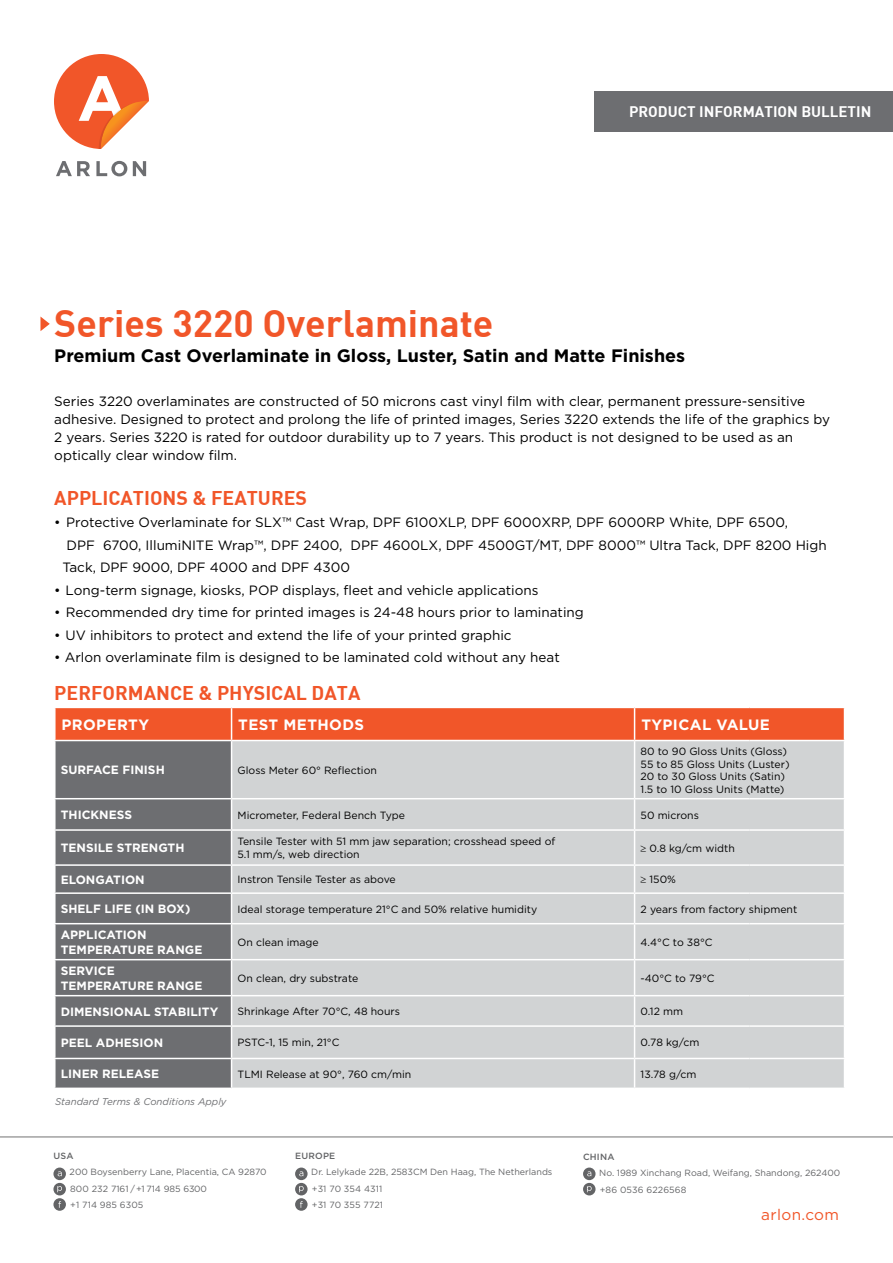
<style>
.page{position:relative;width:893px;height:1263px;background:#fff}
.page>*{position:absolute;margin:0;border:0;box-sizing:border-box;transform-origin:0 0}
.t1{font:37.5px "DIN Bold";color:#f15629}
.t2{font:19.5px "DIN Bold";color:#f15629}
.t3{font:700 18px "Gotham";color:#000}
.t4{font:15.3px "Gotham";letter-spacing:.025em;color:#f15629}
.t5{font:700 15px "Gotham";letter-spacing:.025em;color:#fff}
.t6{font:15px "DIN Bold";color:#fff}
.t7{font:13.5px/18px "Gotham";color:#000}
.t8{font:700 12px/14.4px "Gotham";color:#fff}
.t9{font:10.5px/12.6px "Gotham";color:#000}
.t10{font:italic 9.75px "Gotham";color:#6d6e71}
.t11{font:9px/16.5px "Gotham";color:#636466}
.t12{font:500 9px "Gotham";letter-spacing:.025em;color:#636466}
</style>
<div class="page">
<svg style="left:56px;top:161px;width:34px;height:15px"></svg>
<svg style="left:96px;top:161px;width:31px;height:15px"></svg>
<svg style="left:133px;top:161px;width:13px;height:15px"></svg>
<svg style="left:54px;top:54px;width:95px;height:95px"></svg>
<div style="left:595px;top:91px;width:298px;height:41px;background:#6d6e71"></div>
<hr style="left:0;top:1136px;width:893px;height:1px;background:#737373">
<svg style="left:53px;top:1167px;width:13px;height:13px"></svg>
<svg style="left:58px;top:1171px;width:4px;height:5px"></svg>
<div style="left:53px;top:1198px;width:13px;height:13px;background:#636466;border-radius:50%"></div>
<svg style="left:58px;top:1201px;width:3px;height:7px"></svg>
<div style="left:53px;top:1183px;width:13px;height:12px;background:#636466;border-radius:50%"></div>
<svg style="left:57px;top:1186px;width:5px;height:6px"></svg>
<svg style="left:295px;top:1167px;width:13px;height:13px"></svg>
<svg style="left:299px;top:1171px;width:4px;height:5px"></svg>
<div style="left:295px;top:1198px;width:13px;height:13px;background:#636466;border-radius:50%"></div>
<svg style="left:300px;top:1201px;width:3px;height:7px"></svg>
<div style="left:295px;top:1183px;width:13px;height:12px;background:#636466;border-radius:50%"></div>
<svg style="left:299px;top:1186px;width:5px;height:6px"></svg>
<svg style="left:583px;top:1167px;width:12px;height:13px"></svg>
<svg style="left:587px;top:1171px;width:4px;height:5px"></svg>
<div style="left:583px;top:1183px;width:12px;height:12px;background:#636466;border-radius:50%"></div>
<svg style="left:587px;top:1186px;width:5px;height:6px"></svg>
<svg style="left:40px;top:316px;width:10px;height:15px"></svg>
<svg style="left:56px;top:708px;width:788px;height:32px;background:#f1582c"></svg>
<div style="left:56px;top:741px;width:175px;height:346px;background:#6d6e71"></div>
<div style="left:232px;top:741px;width:612px;height:346px;background:#d1d3d4"></div>
<hr style="left:231px;top:708px;width:1px;height:32px;background:#fff">
<hr style="left:634px;top:708px;width:1px;height:32px;background:#fff">
<hr style="left:634px;top:741px;width:1px;height:57px;background:#fff">
<hr style="left:54px;top:798px;width:178px;height:1px;background:#fff">
<hr style="left:232px;top:798px;width:403px;height:1px;background:#fff">
<hr style="left:635px;top:798px;width:114px;height:1px;background:#fff">
<hr style="left:634px;top:799px;width:1px;height:30px;background:#fff">
<hr style="left:749px;top:798px;width:96px;height:1px;background:#fff">
<hr style="left:54px;top:829px;width:178px;height:2px;background:#fff">
<hr style="left:232px;top:829px;width:403px;height:2px;background:#fff">
<hr style="left:635px;top:829px;width:114px;height:2px;background:#fff">
<hr style="left:634px;top:831px;width:1px;height:33px;background:#fff">
<hr style="left:749px;top:829px;width:96px;height:2px;background:#fff">
<hr style="left:54px;top:864px;width:178px;height:2px;background:#fff">
<hr style="left:232px;top:864px;width:403px;height:2px;background:#fff">
<hr style="left:635px;top:864px;width:114px;height:2px;background:#fff">
<hr style="left:749px;top:864px;width:96px;height:2px;background:#fff">
<hr style="left:54px;top:892px;width:178px;height:2px;background:#fff">
<hr style="left:232px;top:892px;width:403px;height:2px;background:#fff">
<hr style="left:635px;top:892px;width:114px;height:2px;background:#fff">
<svg style="left:634px;top:866px;width:1px;height:57px"></svg>
<hr style="left:749px;top:892px;width:96px;height:2px;background:#fff">
<hr style="left:54px;top:923px;width:178px;height:1px;background:#fff">
<hr style="left:232px;top:923px;width:403px;height:1px;background:#fff">
<hr style="left:635px;top:923px;width:114px;height:1px;background:#fff">
<hr style="left:634px;top:924px;width:1px;height:35px;background:#fff">
<hr style="left:749px;top:923px;width:96px;height:1px;background:#fff">
<hr style="left:54px;top:959px;width:178px;height:1px;background:#fff">
<hr style="left:232px;top:959px;width:403px;height:1px;background:#fff">
<hr style="left:635px;top:959px;width:114px;height:1px;background:#fff">
<hr style="left:634px;top:960px;width:1px;height:35px;background:#fff">
<hr style="left:749px;top:959px;width:96px;height:1px;background:#fff">
<hr style="left:54px;top:995px;width:178px;height:1px;background:#fff">
<hr style="left:232px;top:995px;width:403px;height:1px;background:#fff">
<hr style="left:635px;top:995px;width:114px;height:1px;background:#fff">
<svg style="left:634px;top:996px;width:1px;height:29px"></svg>
<hr style="left:749px;top:995px;width:96px;height:1px;background:#fff">
<hr style="left:54px;top:1025px;width:178px;height:2px;background:#fff">
<hr style="left:232px;top:1025px;width:403px;height:2px;background:#fff">
<hr style="left:635px;top:1025px;width:114px;height:2px;background:#fff">
<hr style="left:634px;top:1027px;width:1px;height:31px;background:#fff">
<hr style="left:749px;top:1025px;width:96px;height:2px;background:#fff">
<hr style="left:54px;top:1058px;width:178px;height:1px;background:#fff">
<hr style="left:232px;top:1058px;width:403px;height:1px;background:#fff">
<hr style="left:635px;top:1058px;width:114px;height:1px;background:#fff">
<svg style="left:634px;top:1059px;width:1px;height:28px"></svg>
<hr style="left:749px;top:1058px;width:96px;height:1px;background:#fff">
<p class="t6" style="left:629px;top:101px;width:244px">PRODUCT INFORMATION BULLETIN</p>
<h1 class="t1" style="left:54px;top:299px;width:441px">Series 3220 Overlaminate</h1>
<h3 class="t3" style="left:54px;top:345px;width:632px">Premium Cast Overlaminate in Gloss, Luster, Satin and Matte Finishes</h3>
<p class="t7" style="left:54px;top:392px;width:777px">Series 3220 overlaminates are constructed of 50 microns cast vinyl film with clear, permanent pressure-sensitive adhesive. Designed to protect and prolong the life of printed images, Series 3220 extends the life of the graphics by 2 years. Series 3220 is rated for outdoor durability up to 7 years. This product is not designed to be used as an optically clear window film.</p>
<h2 class="t2" style="left:54px;top:485px;width:254px">APPLICATIONS &amp; FEATURES</h2>
<p class="t7" style="left:54px;top:513px;width:735px">• Protective Overlaminate for SLX™ Cast Wrap, DPF 6100XLP, DPF 6000XRP, DPF 6000RP White, DPF 6500,</p>
<p class="t7" style="left:66px;top:536px;width:762px">DPF 6700, IllumiNITE Wrap™, DPF 2400, DPF 4600LX, DPF 4500GT/MT, DPF 8000™ Ultra Tack, DPF 8200 High</p>
<p class="t7" style="left:62px;top:558px;width:289px">Tack, DPF 9000, DPF 4000 and DPF 4300</p>
<p class="t7" style="left:54px;top:581px;width:486px">• Long-term signage, kiosks, POP displays, fleet and vehicle applications</p>
<p class="t7" style="left:54px;top:603px;width:531px">• Recommended dry time for printed images is 24-48 hours prior to laminating</p>
<p class="t7" style="left:54px;top:626px;width:459px">• UV inhibitors to protect and extend the life of your printed graphic</p>
<p class="t7" style="left:54px;top:648px;width:507px">• Arlon overlaminate film is designed to be laminated cold without any heat</p>
<h2 class="t2" style="left:54px;top:680px;width:308px">PERFORMANCE &amp; PHYSICAL DATA</h2>
<p class="t5" style="left:62px;top:716px;width:89px">PROPERTY</p>
<p class="t5" style="left:238px;top:716px;width:127px">TEST METHODS</p>
<p class="t5" style="left:641px;top:716px;width:130px">TYPICAL VALUE</p>
<p class="t8" style="left:61px;top:763px;width:106px">SURFACE FINISH</p>
<p class="t9" style="left:238px;top:764px;width:141px">Gloss Meter 60° Reflection</p>
<p class="t9" style="left:641px;top:745px;width:151px">80 to 90 Gloss Units (Gloss)<br>55 to 85 Gloss Units (Luster)<br>20 to 30 Gloss Units (Satin)<br>1.5 to 10 Gloss Units (Matte)</p>
<p class="t8" style="left:61px;top:807px;width:73px">THICKNESS</p>
<p class="t9" style="left:238px;top:808px;width:169px">Micrometer, Federal Bench Type</p>
<p class="t9" style="left:641px;top:808px;width:60px">50 microns</p>
<p class="t8" style="left:61px;top:840px;width:125px">TENSILE STRENGTH</p>
<p class="t9" style="left:238px;top:835px;width:319px">Tensile Tester with 51 mm jaw separation; crosshead speed of<br>5.1 mm/s, web direction</p>
<p class="t9" style="left:641px;top:841px;width:96px">≥ 0.8 kg/cm width</p>
<p class="t8" style="left:61px;top:872px;width:85px">ELONGATION</p>
<p class="t9" style="left:238px;top:873px;width:160px">Instron Tensile Tester as above</p>
<p class="t9" style="left:641px;top:873px;width:37px">≥ 150%</p>
<p class="t8" style="left:61px;top:901px;width:131px">SHELF LIFE (IN BOX)</p>
<p class="t9" style="left:238px;top:902px;width:301px">Ideal storage temperature 21°C and 50% relative humidity</p>
<p class="t9" style="left:641px;top:902px;width:158px">2 years from factory shipment</p>
<p class="t8" style="left:61px;top:927px;width:143px">APPLICATION<br>TEMPERATURE RANGE</p>
<p class="t9" style="left:238px;top:936px;width:83px">On clean image</p>
<p class="t9" style="left:641px;top:936px;width:74px">4.4°C to 38°C</p>
<p class="t8" style="left:61px;top:963px;width:143px">SERVICE<br>TEMPERATURE RANGE</p>
<p class="t9" style="left:238px;top:972px;width:122px">On clean, dry substrate</p>
<p class="t9" style="left:641px;top:972px;width:76px">-40°C to 79°C</p>
<p class="t8" style="left:61px;top:1004px;width:159px">DIMENSIONAL STABILITY</p>
<p class="t9" style="left:238px;top:1005px;width:164px">Shrinkage After 70°C, 48 hours</p>
<p class="t9" style="left:641px;top:1005px;width:44px">0.12 mm</p>
<p class="t8" style="left:61px;top:1035px;width:104px">PEEL ADHESION</p>
<p class="t9" style="left:238px;top:1036px;width:103px">PSTC-1, 15 min, 21°C</p>
<p class="t9" style="left:641px;top:1036px;width:60px">0.78 kg/cm</p>
<p class="t8" style="left:61px;top:1066px;width:100px">LINER RELEASE</p>
<p class="t9" style="left:238px;top:1067px;width:175px">TLMI Release at 90°, 760 cm/min</p>
<p class="t9" style="left:641px;top:1067px;width:57px">13.78 g/cm</p>
<p class="t10" style="left:55px;top:1096px;width:173px">Standard Terms &amp; Conditions Apply</p>
<p class="t12" style="left:53px;top:1150px;width:22px">USA</p>
<p class="t11" style="left:70px;top:1164px;width:198px">200 Boysenberry Lane, Placentia, CA 92870<br>800 232 7161 / +1 714 985 6300<br>+1 714 985 6305</p>
<p class="t12" style="left:295px;top:1150px;width:42px">EUROPE</p>
<p class="t11" style="left:311px;top:1164px;width:243px">Dr. Lelykade 22B, 2583CM Den Haag, The Netherlands +31 70 354 4311<br>+31 70 355 7721</p>
<p class="t12" style="left:583px;top:1151px;width:33px">CHINA</p>
<p class="t11" style="left:599px;top:1164px;width:243px">No. 1989 Xinchang Road, Weifang, Shandong, 262400 +86 0536 6226568</p>
<p class="t4" style="left:761px;top:1206px;width:79px">arlon.com</p>
</div>
